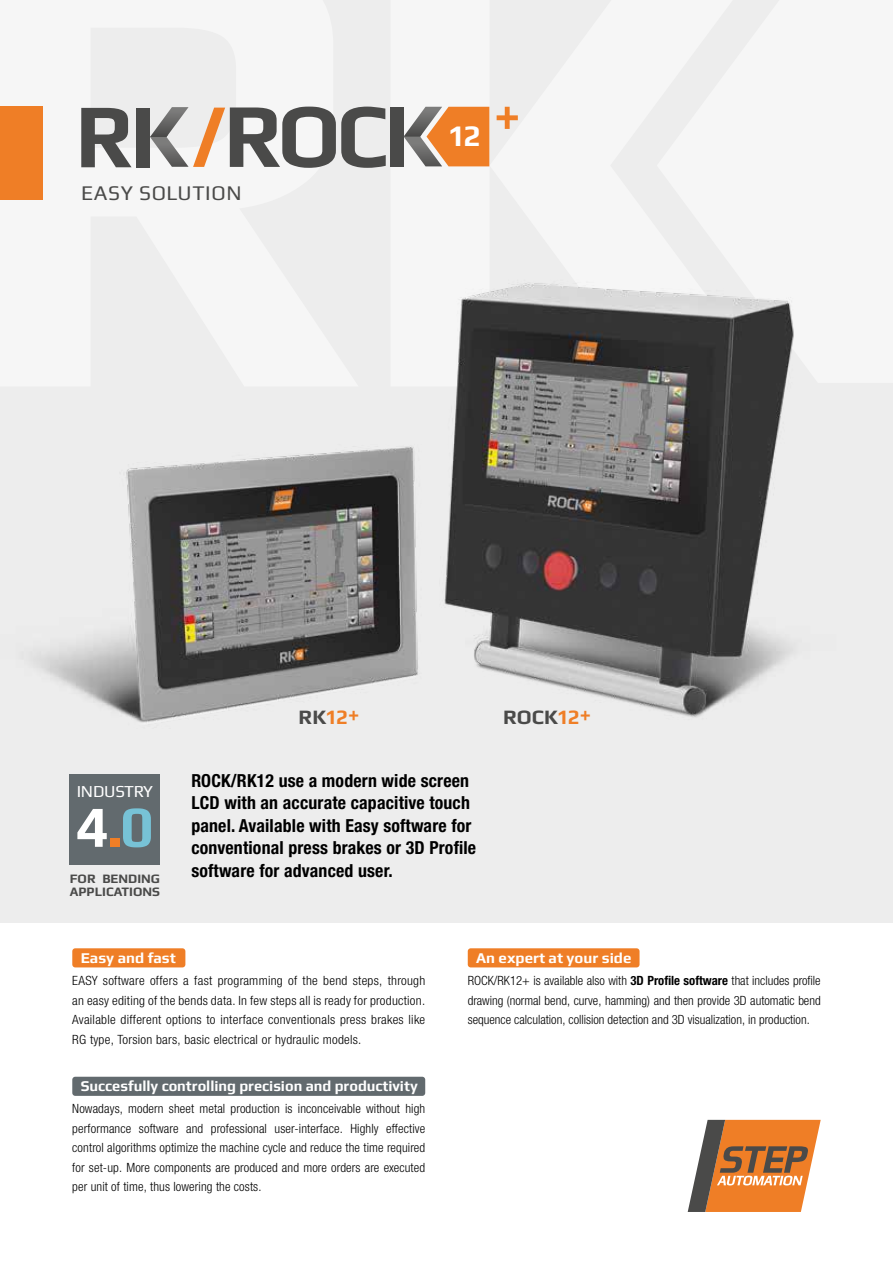
<style>
.page{position:relative;width:893px;height:1263px;background:#fff}
.page>*{position:absolute;margin:0;border:0;box-sizing:border-box;transform-origin:0 0}
.t1{font:700 58.35px "Play";color:#fff}
.t2{font:700 30px "Play";color:#fff}
.t3{font:21px "Play";letter-spacing:.03em;color:#4a4a49}
.t4{font:700 20.55px "Play";letter-spacing:-.005em;color:#4a4a49}
.t5{font:700 20.55px "Play";color:#ef7e26}
.t6{font:700 condensed 18px/22.5px "Helvetica Neue LTW1 G";letter-spacing:.01em;color:#000}
.t7{font:16.8px "Play";letter-spacing:-.01em;color:#fff}
.t8{font:700 15px "Play";color:#fff}
.t9{font:700 12.9px/12.9px "Play";letter-spacing:.005em;color:#4a4a49}
.t10{font:300 condensed 12.75px/19.5px "Helvetica Neue LTW1 G";letter-spacing:.01em;color:#000;text-align:justify}
.t11{font:300 condensed 12.75px/19.5px "Helvetica Neue LTW1 G";letter-spacing:.01em;color:#000;text-align:justify;scale:1.04 1}
.s1{color:#4a4a49}
.s2{color:#ef7e26}
.s3{color:#77c2d6}
.s4{font-weight:700}
</style>
<div class="page">
<div style="left:0;top:0;width:893px;height:923px;background:#ededed"></div>
<div style="left:0;top:106px;width:43px;height:94px;background:#ef7e26"></div>
<div style="left:390px;top:107px;width:14px;height:60px;background:#4a4a49"></div>
<svg style="left:404px;top:107px;width:85px;height:59px"></svg>
<svg style="left:497px;top:107px;width:21px;height:22px"></svg>
<svg style="left:81px;top:108px;width:50px;height:59px"></svg>
<div style="left:136px;top:108px;width:14px;height:59px;background:#4a4a49"></div>
<svg style="left:150px;top:107px;width:236px;height:61px"></svg>
<img style="left:31px;top:283px;width:763px;height:440px">
<svg style="left:688px;top:1120px;width:133px;height:92px"></svg>
<div style="left:72px;top:948px;width:113px;height:19px;background:#ef7e26;border-radius:3px"></div>
<div style="left:468px;top:948px;width:171px;height:19px;background:#ef7e26;border-radius:3px"></div>
<div style="left:72px;top:1077px;width:353px;height:19px;background:#626a6e;border-radius:3px"></div>
<div style="left:70px;top:774px;width:90px;height:90px;background:#626a6e"></div>
<h3 class="t3" style="left:81px;top:181px;width:162px">EASY SOLUTION</h3>
<h2 class="t2" style="left:448px;top:118px;width:34px">12</h2>
<h3 class="t5" style="left:298px;top:705px;width:63px"><span class="s1">RK</span>12+</h3>
<h3 class="t4" style="left:503px;top:705px;width:90px">ROCK<span class="s2">12+</span></h3>
<h3 class="t7" style="left:77px;top:782px;width:78px">INDUSTRY</h3>
<h1 class="t1" style="left:76px;top:792px;width:79px">4<span class="s2">.</span><span class="s3">0</span></h1>
<p class="t9" style="left:70px;top:872px;width:92px">FOR BENDING<br>APPLICATIONS</p>
<h3 class="t6" style="left:191px;top:769px;width:286px">ROCK/RK12 use a modern wide screen LCD with an accurate capacitive touch panel. Available with Easy software for conventional press brakes or 3D Profile software for advanced user.</h3>
<p class="t8" style="left:81px;top:949px;width:97px">Easy and fast</p>
<p class="t8" style="left:476px;top:949px;width:157px">An expert at your side</p>
<p class="t11" style="left:72px;top:971px;width:341px">EASY software offers a fast programming of the bend steps, through an easy editing of the bends data. In few steps all is ready for production.<br>Available different options to interface conventionals press brakes like RG type, Torsion bars, basic electrical or hydraulic models.</p>
<p class="t10" style="left:468px;top:971px;width:354px">ROCK/RK12+ is available also with <span class="s4">3D Profile software</span> that includes profile drawing (normal bend, curve, hamming) and then provide 3D automatic bend sequence calculation, collision detection and 3D visualization, in production.</p>
<p class="t8" style="left:81px;top:1077px;width:338px">Succesfully controlling precision and productivity</p>
<p class="t10" style="left:72px;top:1099px;width:354px">Nowadays, modern sheet metal production is inconceivable without high performance software and professional user-interface. Highly effective control algorithms optimize the machine cycle and reduce the time required for set-up. More components are produced and more orders are executed per unit of time, thus lowering the costs.</p>
</div>
